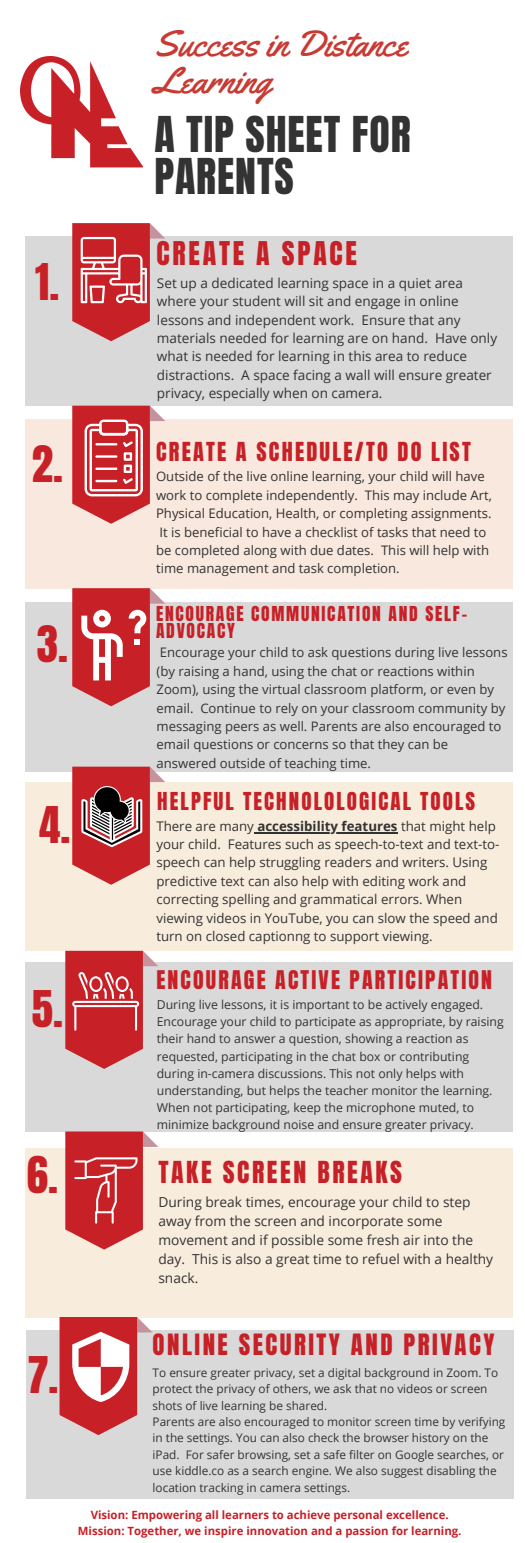
<style>
.page{position:relative;width:525px;height:1543px;background:#fff}
.page>*{position:absolute;margin:0;border:0;box-sizing:border-box;transform-origin:0 0}
.t1{font:42.96px "Anton";color:#c72026}
.t2{font:42px/42.7px "Anton";letter-spacing:.02em;color:#333}
.t3{font:36.75px/37.4px "Yellowtail";color:#c93a33}
.t4{font:27.82px "Anton";letter-spacing:.1em;color:#c72026}
.t5{font:25.81px "Anton";letter-spacing:.1em;color:#c72026}
.t6{font:24.94px "Anton";letter-spacing:.1em;color:#c72026}
.t7{font:22.22px "Anton";letter-spacing:.1em;color:#c72026}
.t8{font:21.88px "Anton";letter-spacing:.1em;color:#c72026}
.t9{font:21px "Anton";letter-spacing:.1em;color:#c72026}
.t10{font:17.5px/17.7px "Anton";letter-spacing:.1em;color:#c72026}
.t11{font:13.74px/19.1px "Open Sans";color:#333}
.t12{font:13.56px/18.4px "Open Sans";color:#333}
.t13{font:13.3px/18.4px "Open Sans";color:#333}
.t14{font:13.12px/18.4px "Open Sans";color:#333}
.t15{font:12.25px/17.1px "Open Sans";color:#333}
.t16{font:11.81px/16.4px "Open Sans";color:#333}
.t17{font:700 11.38px/15.8px "Open Sans";color:#c72026;text-align:center}
.s1{font-weight:700}
</style>
<div class="page">
<div style="left:25px;top:237px;width:487px;height:168px;background:#d9d9d9"></div>
<div style="left:25px;top:420px;width:487px;height:168px;background:#f8e8dd"></div>
<div style="left:25px;top:602px;width:487px;height:169px;background:#d9d9d9"></div>
<div style="left:25px;top:782px;width:487px;height:168px;background:#f8ecdd"></div>
<div style="left:25px;top:962px;width:487px;height:169px;background:#d9d9d9"></div>
<div style="left:25px;top:1148px;width:487px;height:168px;background:#f8ecdd"></div>
<img style="left:20px;top:56px;width:122px;height:112px">
<hr style="left:254px;top:831px;width:144px;height:2px;background:#333">
<svg style="left:72px;top:223px;width:93px;height:118px"></svg>
<svg style="left:72px;top:405px;width:93px;height:119px"></svg>
<svg style="left:72px;top:588px;width:93px;height:118px"></svg>
<svg style="left:72px;top:766px;width:93px;height:118px"></svg>
<svg style="left:65px;top:950px;width:93px;height:118px"></svg>
<svg style="left:65px;top:1131px;width:93px;height:118px"></svg>
<div style="left:26px;top:1329px;width:488px;height:169px;background:#d9d9d9"></div>
<svg style="left:60px;top:1316px;width:93px;height:118px"></svg>
<h1 class="t1" style="left:35px;top:250px;width:26px">1.</h1>
<h1 class="t1" style="left:32px;top:433px;width:33px">2.</h1>
<h1 class="t1" style="left:37px;top:613px;width:33px">3.</h1>
<h1 class="t1" style="left:39px;top:794px;width:33px">4.</h1>
<h1 class="t1" style="left:32px;top:978px;width:33px">5.</h1>
<h1 class="t1" style="left:27px;top:1144px;width:33px">6.</h1>
<h3 class="t3" style="left:154px;top:25px;width:255px">Success in Distance<br>Learning</h3>
<h2 class="t2" style="left:154px;top:113px;width:258px">A TIP SHEET FOR<br>PARENTS</h2>
<h3 class="t4" style="left:157px;top:233px;width:202px">CREATE A SPACE</h3>
<p class="t12" style="left:157px;top:273px;width:342px">Set up a dedicated learning space in a quiet area where your student will sit and engage in online lessons and independent work. Ensure that any materials needed for learning are on hand. Have only what is needed for learning in this area to reduce distractions. A space facing a wall will ensure greater privacy, especially when on camera.</p>
<h3 class="t7" style="left:156px;top:435px;width:316px">CREATE A SCHEDULE/TO DO LIST</h3>
<p class="t14" style="left:156px;top:467px;width:337px">Outside of the live online learning, your child will have work to complete independently. This may include Art, Physical Education, Health, or completing assignments.<br>It is beneficial to have a checklist of tasks that need to be completed along with due dates. This will help with time management and task completion.</p>
<h3 class="t10" style="left:156px;top:604px;width:313px">ENCOURAGE COMMUNICATION AND SELF-<br>ADVOCACY</h3>
<p class="t14" style="left:157px;top:643px;width:353px">Encourage your child to ask questions during live lessons (by raising a hand, using the chat or reactions within Zoom), using the virtual classroom platform, or even by email. Continue to rely on your classroom community by messaging peers as well. Parents are also encouraged to email questions or concerns so that they can be answered outside of teaching time.</p>
<h3 class="t9" style="left:157px;top:785px;width:320px">HELPFUL TECHNOLOLOGICAL TOOLS</h3>
<p class="t13" style="left:156px;top:816px;width:344px">There are many <span class="s1">accessibility features</span> that might help your child. Features such as speech-to-text and text-to&shy;speech can help struggling readers and writers. Using predictive text can also help with editing work and correcting spelling and grammatical errors. When viewing videos in YouTube, you can slow the speed and turn on closed captionng to support viewing.</p>
<h3 class="t8" style="left:156px;top:964px;width:337px">ENCOURAGE ACTIVE PARTICIPATION</h3>
<p class="t15" style="left:157px;top:995px;width:349px">During live lessons, it is important to be actively engaged.<br>Encourage your child to participate as appropriate, by raising their hand to answer a question, showing a reaction as requested, participating in the chat box or contributing during in-camera discussions. This not only helps with understanding, but helps the teacher monitor the learning.<br>When not participating, keep the microphone muted, to minimize background noise and ensure greater privacy.</p>
<h3 class="t5" style="left:158px;top:1153px;width:245px">TAKE SCREEN BREAKS</h3>
<p class="t11" style="left:158px;top:1191px;width:336px">During break times, encourage your child to step away from the screen and incorporate some movement and if possible some fresh air into the day. This is also a great time to refuel with a healthy snack.</p>
<h1 class="t1" style="left:27px;top:1344px;width:33px">7.</h1>
<h3 class="t6" style="left:153px;top:1326px;width:343px">ONLINE SECURITY AND PRIVACY</h3>
<p class="t16" style="left:153px;top:1363px;width:354px">To ensure greater privacy, set a digital background in Zoom. To protect the privacy of others, we ask that no videos or screen shots of live learning be shared.<br>Parents are also encouraged to monitor screen time by verifying in the settings. You can also check the browser history on the iPad. For safer browsing, set a safe filter on Google searches, or use kiddle.co as a search engine. We also suggest disabling the location tracking in camera settings.</p>
<p class="t17" style="left:78px;top:1506px;width:385px">Vision: Empowering all learners to achieve personal excellence.<br>Mission: Together, we inspire innovation and a passion for learning.</p>
</div>
